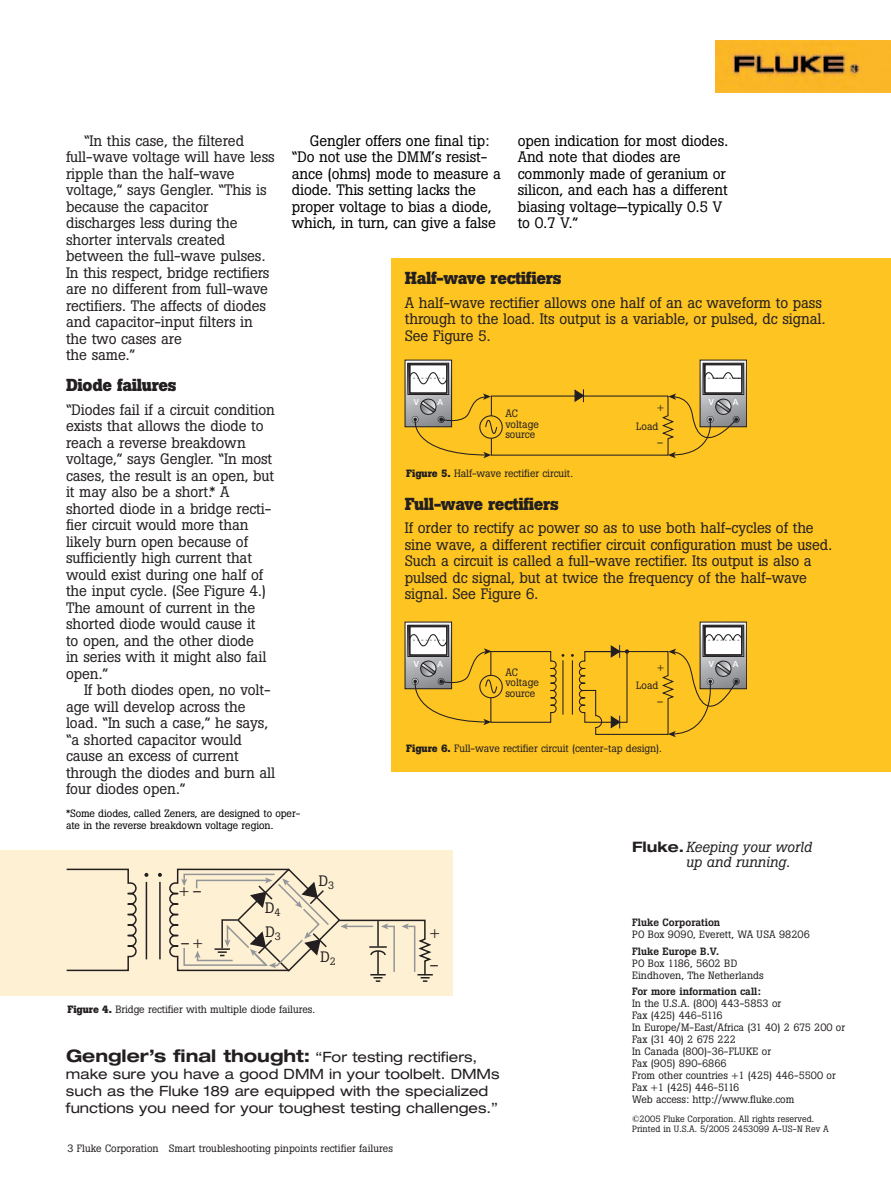
<style>
.page{position:relative;width:891px;height:1188px;background:#fff}
.page>*{position:absolute;margin:0;border:0;box-sizing:border-box;transform-origin:0 0}
.t1{font:700 17.25px "Boton";letter-spacing:-.02em;color:#231f20}
.t2{font:700 expanded 17.25px "Helvetica Neue";color:#231f20}
.t3{font:15px/16.5px "Boton";letter-spacing:-.005em;color:#231f20}
.t4{font:15px/16.5px "Boton";letter-spacing:-.005em;color:#000}
.t5{font:italic 14.4px/14.4px "Boton";color:#231f20}
.t6{font:expanded 14.25px/17.2px "Helvetica Neue";color:#231f20}
.t7{font:10.5px/12px "Boton";color:#231f20}
.t8{font:10.5px/12px "Boton";letter-spacing:-.005em;color:#000}
.t9{font:500 10.5px "Boton";color:#231f20}
.t10{font:9px/9.8px "Boton";color:#231f20}
.t11{font:500 8.4px "Helvetica Neue";color:#fff}
.s1{font-weight:700}
.s2{font-weight:400;font-size:14.25px}
.s3{font-family:"Helvetica Neue";font-weight:700;font-style:normal;font-stretch:expanded}
</style>
<div class="page">
<div style="left:391px;top:259px;width:500px;height:513px;background:#fec422"></div>
<img style="left:716px;top:40px;width:175px;height:53px">
<div style="left:0;top:850px;width:452px;height:146px;background:#fef1d3"></div>
<svg style="left:67px;top:869px;width:70px;height:103px"></svg>
<hr style="left:146px;top:882px;width:1px;height:77px;background:#231f20">
<hr style="left:159px;top:882px;width:2px;height:77px;background:#231f20">
<svg style="left:144px;top:873px;width:4px;height:4px"></svg>
<svg style="left:158px;top:873px;width:4px;height:4px"></svg>
<svg style="left:169px;top:869px;width:264px;height:113px"></svg>
<svg style="left:407px;top:362px;width:43px;height:63px"></svg>
<div style="left:408px;top:363px;width:41px;height:32px;border:1px solid #231f20"></div>
<div style="left:410px;top:365px;width:37px;height:28px;background:#fff"></div>
<div style="left:410px;top:364px;width:37px;height:29px;border:1px solid #231f20"></div>
<svg style="left:702px;top:362px;width:43px;height:63px"></svg>
<div style="left:700px;top:360px;width:47px;height:67px;border:1px solid #231f20"></div>
<div style="left:703px;top:363px;width:41px;height:32px;border:1px solid #231f20"></div>
<div style="left:705px;top:365px;width:37px;height:28px;background:#fff"></div>
<div style="left:705px;top:364px;width:37px;height:29px;border:1px solid #231f20"></div>
<svg style="left:409px;top:372px;width:333px;height:86px"></svg>
<svg style="left:407px;top:624px;width:43px;height:63px"></svg>
<div style="left:408px;top:625px;width:41px;height:32px;border:1px solid #231f20"></div>
<div style="left:410px;top:627px;width:37px;height:28px;background:#fff"></div>
<div style="left:410px;top:626px;width:37px;height:29px;border:1px solid #231f20"></div>
<svg style="left:702px;top:624px;width:43px;height:63px"></svg>
<div style="left:700px;top:622px;width:47px;height:67px;border:1px solid #231f20"></div>
<div style="left:703px;top:625px;width:41px;height:32px;border:1px solid #231f20"></div>
<div style="left:705px;top:627px;width:37px;height:28px;background:#fff"></div>
<svg style="left:409px;top:634px;width:155px;height:91px"></svg>
<svg style="left:571px;top:634px;width:171px;height:103px"></svg>
<div style="left:705px;top:626px;width:37px;height:29px;border:1px solid #231f20"></div>
<p class="t3" style="left:66px;top:134px;width:210px;text-indent:18px">“In this case, the filtered full-wave voltage will have less ripple than the half-wave voltage,” says Gengler. “This is because the capacitor discharges less during the shorter intervals created between the full-wave pulses.<br>In this respect, bridge rectifiers are no different from full-wave rectifiers. The affects of diodes and capacitor-input filters in the two cases are<br>the same.”</p>
<p class="t1" style="left:66px;top:379px;width:112px">Diode failures</p>
<p class="t3" style="left:66px;top:403px;width:210px">“Diodes fail if a circuit condition exists that allows the diode to reach a reverse breakdown voltage,” says Gengler. “In most cases, the result is an open, but it may also be a short.* A shorted diode in a bridge recti&shy;fier circuit would more than likely burn open because of sufficiently high current that would exist during one half of the input cycle. (See Figure 4.)<br>The amount of current in the shorted diode would cause it<br>to open, and the other diode<br>in series with it might also fail open.”</p>
<p class="t3" style="left:66px;top:683px;width:211px;text-indent:18px">If both diodes open, no volt&shy;age will develop across the load. “In such a case,” he says, “a shorted capacitor would cause an excess of current through the diodes and burn all four diodes open.”</p>
<p class="t4" style="left:292px;top:134px;width:211px;text-indent:18px">Gengler offers one final tip: “Do not use the DMM’s resist&shy;ance (ohms) mode to measure a diode. This setting lacks the proper voltage to bias a diode, which, in turn, can give a false</p>
<p class="t4" style="left:518px;top:134px;width:212px">open indication for most diodes.<br>And note that diodes are commonly made of geranium or silicon, and each has a different biasing voltage—typically 0.5 V to 0.7 V.”</p>
<p class="t1" style="left:405px;top:272px;width:158px">Half-wave rectifiers</p>
<p class="t3" style="left:405px;top:296px;width:422px">A half-wave rectifier allows one half of an ac waveform to pass through to the load. Its output is a variable, or pulsed, dc signal.<br>See Figure 5.</p>
<p class="t11" style="left:414px;top:399px;width:7px">V</p>
<p class="t11" style="left:438px;top:399px;width:7px">A</p>
<p class="t11" style="left:709px;top:399px;width:7px">V</p>
<p class="t11" style="left:733px;top:399px;width:7px">A</p>
<p class="t7" style="left:657px;top:403px;width:9px">+</p>
<p class="t7" style="left:657px;top:437px;width:8px">–</p>
<p class="t7" style="left:505px;top:409px;width:35px;line-height:10.5px">AC voltage source</p>
<p class="t7" style="left:636px;top:421px;width:24px">Load</p>
<p class="t7" style="left:406px;top:468px;width:168px"><span class="s1">Figure 5.</span> Half-wave rectifier circuit.</p>
<p class="t1" style="left:405px;top:498px;width:156px">Full-wave rectifiers</p>
<p class="t3" style="left:405px;top:521px;width:429px">If order to rectify ac power so as to use both half-cycles of the sine wave, a different rectifier circuit configuration must be used.<br>Such a circuit is called a full-wave rectifier. Its output is also a pulsed dc signal, but at twice the frequency of the half-wave signal. See Figure 6.</p>
<p class="t11" style="left:414px;top:661px;width:7px">V</p>
<p class="t11" style="left:438px;top:661px;width:7px">A</p>
<p class="t11" style="left:709px;top:661px;width:7px">V</p>
<p class="t11" style="left:733px;top:661px;width:7px">A</p>
<p class="t7" style="left:636px;top:681px;width:24px">Load</p>
<p class="t7" style="left:657px;top:663px;width:9px">+</p>
<p class="t7" style="left:657px;top:697px;width:8px">–</p>
<p class="t7" style="left:505px;top:668px;width:35px;line-height:10.5px">AC voltage source</p>
<p class="t7" style="left:406px;top:744px;width:257px"><span class="s1">Figure 6.</span> Full-wave rectifier circuit (center-tap design).</p>
<p class="t8" style="left:66px;top:809px;width:236px">*Some diodes, called Zeners, are designed to oper&shy;ate in the reverse breakdown voltage region.</p>
<p class="t3" style="left:179px;top:884px;width:24px">+–</p>
<p class="t3" style="left:181px;top:936px;width:24px">–+</p>
<p class="t3" style="left:265px;top:897px;width:17px;line-height:24.3px">D<sub>4<br></sub>D<sub>3</sub></p>
<p class="t3" style="left:319px;top:874px;width:17px">D<sub>3</sub></p>
<p class="t3" style="left:320px;top:950px;width:17px">D<sub>2</sub></p>
<p class="t7" style="left:68px;top:1004px;width:249px"><span class="s1">Figure 4.</span> Bridge rectifier with multiple diode failures.</p>
<p class="t3" style="left:430px;top:925px;width:12px">+</p>
<p class="t3" style="left:430px;top:958px;width:10px">–</p>
<p class="t2" style="left:66px;top:1049px;width:413px">Gengler’s final thought: <span class="s2">“For testing rectifiers,</span></p>
<p class="t6" style="left:66px;top:1067px;width:435px">make sure you have a good DMM in your toolbelt. DMMs such as the Fluke 189 are equipped with the specialized functions you need for your toughest testing challenges.”</p>
<p class="t7" style="left:68px;top:1144px;width:327px">3 Fluke Corporation Smart troubleshooting pinpoints rectifier failures</p>
<p class="t5" style="left:686px;top:842px;width:127px;text-indent:-54px"><span class="s3">Fluke.</span>Keeping your world up and running.</p>
<p class="t9" style="left:632px;top:919px;width:90px">Fluke Corporation</p>
<p class="t7" style="left:632px;top:929px;width:179px">PO Box 9090, Everett, WA USA 98206</p>
<p class="t9" style="left:632px;top:947px;width:89px">Fluke Europe B.V.</p>
<p class="t7" style="left:632px;top:958px;width:133px">PO Box 1186, 5602 BD<br>Eindhoven, The Netherlands</p>
<p class="t9" style="left:632px;top:988px;width:130px">For more information call:</p>
<p class="t7" style="left:632px;top:998px;width:215px">In the U.S.A. (800) 443-5853 or<br>Fax (425) 446-5116<br>In Europe/M-East/Africa (31 40) 2 675 200 or<br>Fax (31 40) 2 675 222<br>In Canada (800)-36-FLUKE or<br>Fax (905) 890-6866<br>From other countries +1 (425) 446-5500 or<br>Fax +1 (425) 446-5116<br>Web access: http://www.fluke.com</p>
<p class="t10" style="left:632px;top:1115px;width:198px">©2005 Fluke Corporation. All rights reserved.<br>Printed in U.S.A. 5/2005 2453099 A-US-N Rev A</p>
</div>
